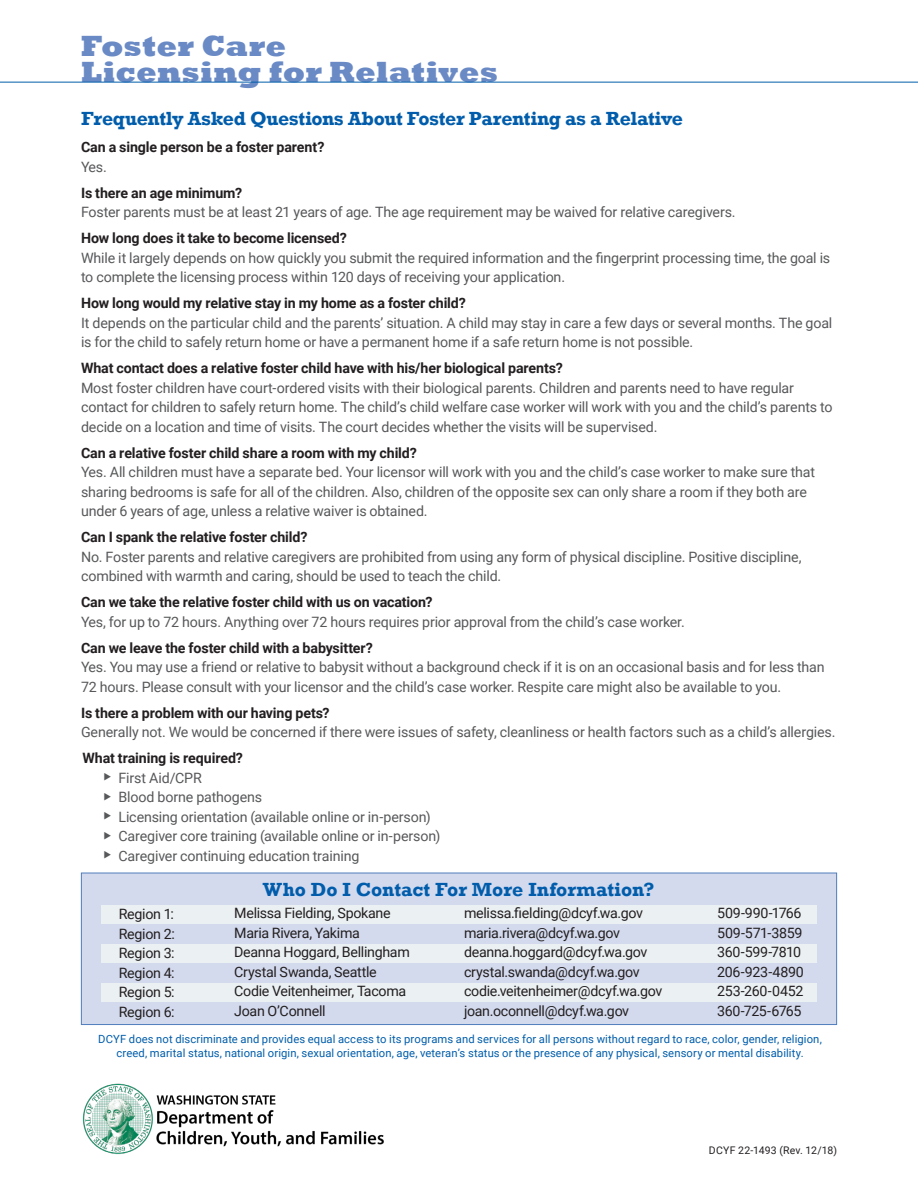
<style>
.page{position:relative;width:918px;height:1188px;background:#fff}
.page>*{position:absolute;margin:0;border:0;box-sizing:border-box;transform-origin:0 0}
.t1{font:800 30px/25.5px "Rockwell";letter-spacing:.01em;color:#6a8ac5}
.Heads{font:700 19.5px "Rockwell";letter-spacing:-.01em;color:#015dab}
.Bulleted_Copy{font:14.25px/19.5px "Roboto";letter-spacing:-.01em;color:#57585a}
.Bulleted_Copy-2{font:700 14.25px "Roboto";letter-spacing:-.01em;color:#231f20}
.t2{font:14.25px "Roboto";letter-spacing:-.02em;color:#231f20}
.Bulleted_Copy_2{font:14.25px "Roboto";letter-spacing:-.01em;color:#57585a}
.t3{font:11.25px/13.5px "Roboto";letter-spacing:.01em;color:#015dab;text-align:center}
.t4{font:10.5px "Roboto";letter-spacing:.015em;color:#231f20}
</style>
<div class="page">
<div style="left:81px;top:873px;width:756px;height:152px;background:#d3daee;border:1px solid #517dbd"></div>
<div style="left:101px;top:905px;width:716px;height:19px;background:#ebf0f3"></div>
<div style="left:101px;top:944px;width:716px;height:19px;background:#ebf0f3"></div>
<div style="left:101px;top:983px;width:716px;height:19px;background:#ebf0f3"></div>
<hr style="left:0;top:82px;width:918px;height:1px;background:#015dab">
<img style="left:82px;top:1083px;width:302px;height:71px">
<p class="t1" style="left:81px;top:34px;width:419px">Foster Care<br>Licensing for Relatives</p>
<p class="Heads" style="left:81px;top:107px;width:604px">Frequently Asked Questions About Foster Parenting as a Relative</p>
<p class="Bulleted_Copy-2" style="left:81px;top:137px;width:245px">Can a single person be a foster parent?</p>
<p class="Bulleted_Copy" style="left:81px;top:157px;width:27px">Yes.</p>
<p class="Bulleted_Copy-2" style="left:81px;top:183px;width:163px">Is there an age minimum?</p>
<p class="Bulleted_Copy" style="left:81px;top:202px;width:656px">Foster parents must be at least 21 years of age. The age requirement may be waived for relative caregivers.</p>
<p class="Bulleted_Copy-2" style="left:81px;top:228px;width:267px">How long does it take to become licensed?</p>
<p class="Bulleted_Copy" style="left:81px;top:248px;width:751px">While it largely depends on how quickly you submit the required information and the fingerprint processing time, the goal is to complete the licensing process within 120 days of receiving your application.</p>
<p class="Bulleted_Copy-2" style="left:81px;top:293px;width:386px">How long would my relative stay in my home as a foster child?</p>
<p class="Bulleted_Copy" style="left:81px;top:313px;width:753px">It depends on the particular child and the parents’ situation. A child may stay in care a few days or several months. The goal is for the child to safely return home or have a permanent home if a safe return home is not possible.</p>
<p class="Bulleted_Copy-2" style="left:81px;top:358px;width:483px">What contact does a relative foster child have with his/her biological parents?</p>
<p class="Bulleted_Copy" style="left:81px;top:378px;width:753px">Most foster children have court-ordered visits with their biological parents. Children and parents need to have regular contact for children to safely return home. The child’s child welfare case worker will work with you and the child’s parents to decide on a location and time of visits. The court decides whether the visits will be supervised.</p>
<p class="Bulleted_Copy-2" style="left:81px;top:443px;width:337px">Can a relative foster child share a room with my child?</p>
<p class="Bulleted_Copy" style="left:81px;top:462px;width:736px">Yes. All children must have a separate bed. Your licensor will work with you and the child’s case worker to make sure that sharing bedrooms is safe for all of the children. Also, children of the opposite sex can only share a room if they both are under 6 years of age, unless a relative waiver is obtained.</p>
<p class="Bulleted_Copy-2" style="left:81px;top:527px;width:228px">Can I spank the relative foster child?</p>
<p class="Bulleted_Copy" style="left:81px;top:547px;width:722px">No. Foster parents and relative caregivers are prohibited from using any form of physical discipline. Positive discipline, combined with warmth and caring, should be used to teach the child.</p>
<p class="Bulleted_Copy-2" style="left:81px;top:592px;width:353px">Can we take the relative foster child with us on vacation?</p>
<p class="Bulleted_Copy" style="left:81px;top:612px;width:605px">Yes, for up to 72 hours. Anything over 72 hours requires prior approval from the child’s case worker.</p>
<p class="Bulleted_Copy-2" style="left:81px;top:638px;width:294px">Can we leave the foster child with a babysitter?</p>
<p class="Bulleted_Copy" style="left:81px;top:657px;width:745px">Yes. You may use a friend or relative to babysit without a background check if it is on an occasional basis and for less than<br>72 hours. Please consult with your licensor and the child’s case worker. Respite care might also be available to you.</p>
<p class="Bulleted_Copy-2" style="left:81px;top:703px;width:250px">Is there a problem with our having pets?</p>
<p class="Bulleted_Copy" style="left:81px;top:722px;width:756px">Generally not. We would be concerned if there were issues of safety, cleanliness or health factors such as a child’s allergies.</p>
<p class="Bulleted_Copy-2" style="left:82px;top:748px;width:162px">What training is required?</p>
<p class="Bulleted_Copy_2" style="left:118px;top:768px;width:85px">First Aid/CPR</p>
<p class="Bulleted_Copy_2" style="left:118px;top:787px;width:145px">Blood borne pathogens</p>
<p class="Bulleted_Copy_2" style="left:118px;top:807px;width:314px">Licensing orientation (available online or in-person)</p>
<p class="Bulleted_Copy_2" style="left:118px;top:826px;width:323px">Caregiver core training (available online or in-person)</p>
<p class="Bulleted_Copy_2" style="left:118px;top:846px;width:242px">Caregiver continuing education training</p>
<p class="t2" style="left:119px;top:904px;width:57px">Region 1:</p>
<p class="t2" style="left:119px;top:924px;width:58px">Region 2:</p>
<p class="t2" style="left:119px;top:943px;width:57px">Region 3:</p>
<p class="t2" style="left:119px;top:963px;width:57px">Region 4:</p>
<p class="t2" style="left:119px;top:982px;width:57px">Region 5:</p>
<p class="t2" style="left:119px;top:1002px;width:57px">Region 6:</p>
<p class="Heads" style="left:263px;top:878px;width:393px">Who Do I Contact For More Information?</p>
<p class="t2" style="left:234px;top:903px;width:158px">Melissa Fielding, Spokane</p>
<p class="t2" style="left:234px;top:923px;width:127px">Maria Rivera, Yakima</p>
<p class="t2" style="left:234px;top:942px;width:177px">Deanna Hoggard, Bellingham</p>
<p class="t2" style="left:234px;top:962px;width:144px">Crystal Swanda, Seattle</p>
<p class="t2" style="left:234px;top:981px;width:174px">Codie Veitenheimer, Tacoma</p>
<p class="t2" style="left:234px;top:1001px;width:93px">Joan O’Connell</p>
<p class="t2" style="left:464px;top:903px;width:181px">melissa.fielding@dcyf.wa.gov</p>
<p class="t2" style="left:464px;top:923px;width:157px">maria.rivera@dcyf.wa.gov</p>
<p class="t2" style="left:464px;top:942px;width:185px">deanna.hoggard@dcyf.wa.gov</p>
<p class="t2" style="left:464px;top:962px;width:177px">crystal.swanda@dcyf.wa.gov</p>
<p class="t2" style="left:464px;top:981px;width:200px">codie.veitenheimer@dcyf.wa.gov</p>
<p class="t2" style="left:464px;top:1001px;width:167px">joan.oconnell@dcyf.wa.gov</p>
<p class="t2" style="left:717px;top:903px;width:86px">509-990-1766</p>
<p class="t2" style="left:717px;top:923px;width:87px">509-571-3859</p>
<p class="t2" style="left:717px;top:942px;width:86px">360-599-7810</p>
<p class="t2" style="left:717px;top:962px;width:88px">206-923-4890</p>
<p class="t2" style="left:717px;top:981px;width:88px">253-260-0452</p>
<p class="t2" style="left:717px;top:1001px;width:86px">360-725-6765</p>
<p class="t3" style="left:98px;top:1032px;width:725px">DCYF does not discriminate and provides equal access to its programs and services for all persons without regard to race, color, gender, religion, creed, marital status, national origin, sexual orientation, age, veteran’s status or the presence of any physical, sensory or mental disability.</p>
<p class="t4" style="left:709px;top:1143px;width:130px">DCYF 22-1493 (Rev. 12/18)</p>
</div>
